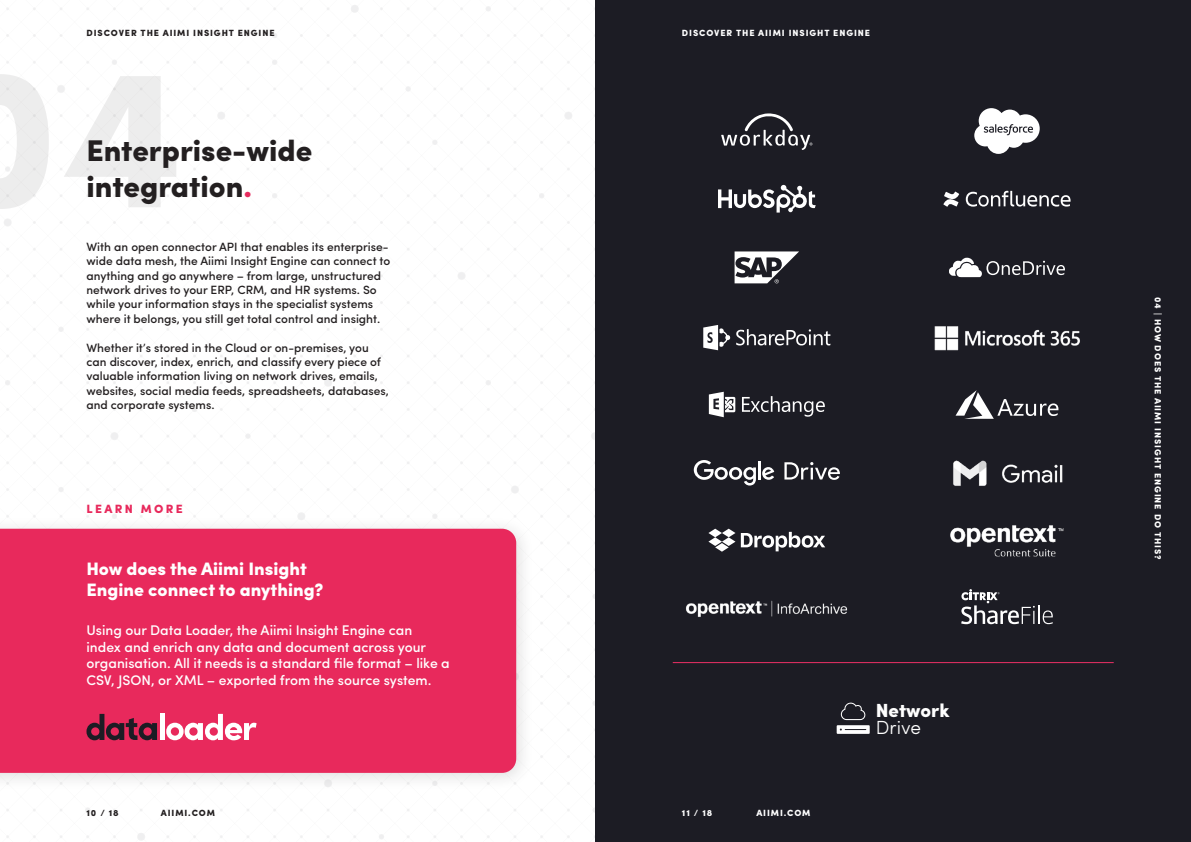
<style>
.page{position:relative;width:1191px;height:842px;background:#fff}
.page>*{position:absolute;margin:0;border:0;box-sizing:border-box;transform-origin:0 0}
.t1{font:900 200px "Sofia Pro";color:#231f20}
.t2{font:900 30px/36px "Sofia Pro";color:#231f20}
.t3{font:900 19px "Sofia Pro";color:#fff}
.t4{font:300 19px "Sofia Pro";letter-spacing:-.005em;color:#fff}
.t5{font:900 18px "Sofia Pro";color:#fff}
.t6{font:500 14px/16.8px "Sofia Pro";color:#fff}
.t7{font:500 12px/14.4px "Sofia Pro";color:#231f20}
.t8{font:900 12px "Sofia Pro";letter-spacing:.2em;color:#e8295c}
.t9{font:900 9px "Sofia Pro";letter-spacing:.1em;color:#fff}
.t10{font:900 9px "Sofia Pro";letter-spacing:.1em;color:#231f20}
.s1{color:#e72b5e}
</style>
<div class="page">
<div style="left:595px;top:0;width:596px;height:842px;background:#1c1c24"></div>
<div style="left:0;top:516px;width:535px;height:276px;background:#231f20;opacity:.15"></div>
<div style="left:0;top:529px;width:516px;height:244px;background:#e8295c"></div>
<div style="left:159px;top:714px;width:5px;height:26px;background:#fff"></div>
<svg style="left:86px;top:714px;width:71px;height:26px;background:#882241"></svg>
<svg style="left:166px;top:714px;width:91px;height:26px"></svg>
<svg style="left:703px;top:325px;width:127px;height:25px"></svg>
<svg style="left:708px;top:529px;width:27px;height:23px"></svg>
<svg style="left:741px;top:532px;width:84px;height:19px"></svg>
<svg style="left:718px;top:185px;width:97px;height:28px"></svg>
<img style="left:686px;top:600px;width:162px;height:17px">
<svg style="left:734px;top:251px;width:65px;height:32px"></svg>
<svg style="left:694px;top:460px;width:62px;height:25px"></svg>
<hr style="left:758px;top:461px;width:3px;height:18px;background:#fff">
<svg style="left:762px;top:467px;width:12px;height:13px"></svg>
<svg style="left:784px;top:462px;width:56px;height:18px"></svg>
<svg style="left:709px;top:392px;width:26px;height:25px"></svg>
<svg style="left:742px;top:396px;width:83px;height:21px"></svg>
<svg style="left:721px;top:113px;width:91px;height:37px"></svg>
<svg style="left:965px;top:191px;width:105px;height:16px"></svg>
<svg style="left:943px;top:192px;width:16px;height:15px"></svg>
<svg style="left:961px;top:589px;width:91px;height:35px"></svg>
<svg style="left:949px;top:258px;width:116px;height:19px"></svg>
<svg style="left:974px;top:108px;width:65px;height:46px"></svg>
<svg style="left:955px;top:390px;width:103px;height:29px"></svg>
<img style="left:953px;top:460px;width:110px;height:26px">
<img style="left:950px;top:525px;width:114px;height:32px">
<img style="left:934px;top:326px;width:146px;height:25px">
<svg style="left:836px;top:703px;width:33px;height:31px"></svg>
<hr style="left:673px;top:662px;width:440px;height:1px;background:#ed3065">
<p class="t10" style="left:86px;top:26px;width:190px">DISCOVER THE AIIMI INSIGHT ENGINE</p>
<p class="t9" style="left:682px;top:26px;width:190px">DISCOVER THE AIIMI INSIGHT ENGINE</p>
<h1 class="t1" style="left:60px;top:-20px;width:127px">4</h1>
<p class="t2" style="left:86px;top:131px;width:227px">Enterprise-wide integration<span class="s1">.</span></p>
<p class="t7" style="left:86px;top:239px;width:305px">With an open connector API that enables its enterprise&shy;wide data mesh, the Aiimi Insight Engine can connect to anything and go anywhere – from large, unstructured network drives to your ERP, CRM, and HR systems. So while your information stays in the specialist systems where it belongs, you still get total control and insight.</p>
<p class="t7" style="left:86px;top:339px;width:304px">Whether it’s stored in the Cloud or on-premises, you can discover, index, enrich, and classify every piece of valuable information living on network drives, emails, websites, social media feeds, spreadsheets, databases, and corporate systems.</p>
<p class="t8" style="left:86px;top:499px;width:98px">LEARN MORE</p>
<p class="t5" style="left:86px;top:554px;width:222px">How does the Aiimi Insight</p>
<p class="t5" style="left:86px;top:576px;width:239px">Engine connect to anything?</p>
<p class="t6" style="left:86px;top:620px;width:365px">Using our Data Loader, the Aiimi Insight Engine can index and enrich any data and document across your organisation. All it needs is a standard file format – like a CSV, JSON, or XML – exported from the source system.</p>
<p class="t10" style="left:161px;top:805px;width:56px">AIIMI.COM</p>
<p class="t9" style="left:756px;top:805px;width:56px">AIIMI.COM</p>
<p class="t10" style="left:86px;top:805px;width:34px">10 / 18</p>
<p class="t9" style="left:682px;top:805px;width:32px">11 / 18</p>
<p class="t3" style="left:876px;top:695px;width:75px">Network</p>
<p class="t4" style="left:876px;top:713px;width:47px">Drive</p>
<p class="t9" style="left:1165px;top:297px;width:264px;rotate:90deg">04 | HOW DOES THE AIIMI INSIGHT ENGINE DO THIS?</p>
</div>
